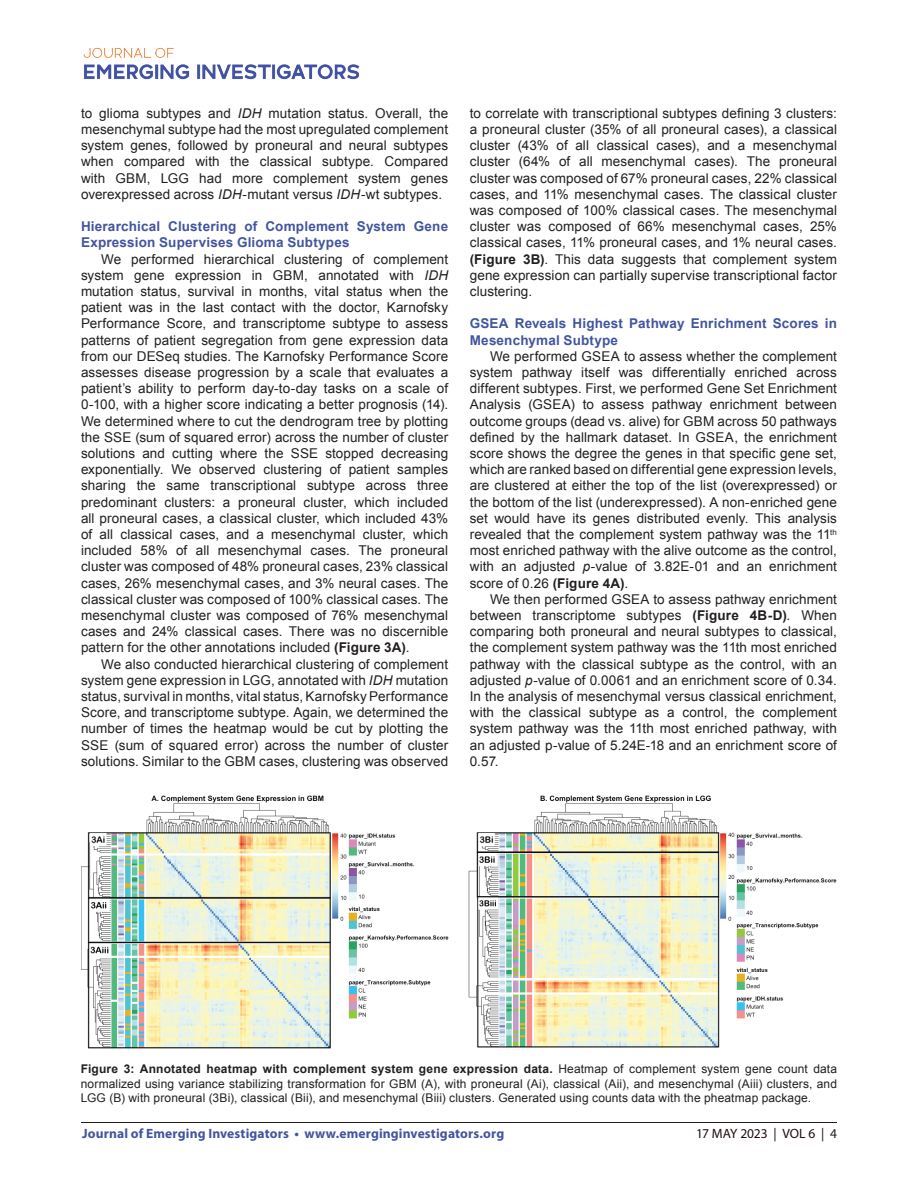
<style>
.page{position:relative;width:918px;height:1188px;background:#fff}
.page>*{position:absolute;margin:0;border:0;box-sizing:border-box;transform-origin:0 0}
.t1{font:13.5px/16.2px "Arial";letter-spacing:.005em;color:#231f20;text-align:justify}
.t2{font:700 13.5px/16.2px "Arial";letter-spacing:.01em;color:#43559f}
.t3{font:700 13.5px "Myriad Pro";letter-spacing:.01em;color:#43559f}
.t4{font:13.5px "Myriad Pro";letter-spacing:-.01em;color:#230e10}
.t5{font:12px/14.4px "Arial";letter-spacing:.01em;color:#231f20;text-align:justify}
.s1{font-style:italic}
.s2{font-weight:700}
.s3{color:#231f20}
</style>
<div class="page">
<hr style="left:81px;top:1122px;width:756px;height:1px;background:#231f20">
<img style="left:83px;top:47px;width:277px;height:33px">
<img style="left:81px;top:795px;width:756px;height:254px">
<p class="t1" style="left:81px;top:105px;width:369px">to glioma subtypes and <span class="s1">IDH</span> mutation status. Overall, the mesenchymal subtype had the most upregulated complement system genes, followed by proneural and neural subtypes when compared with the classical subtype. Compared with GBM, LGG had more complement system genes overexpressed across <span class="s1">IDH</span>-mutant versus <span class="s1">IDH</span>-wt subtypes.</p>
<p class="t2" style="left:81px;top:219px;width:369px">Hierarchical Clustering of Complement System Gene<br>Expression Supervises Glioma Subtypes</p>
<p class="t1" style="left:81px;top:251px;width:369px;text-indent:20px">We performed hierarchical clustering of complement system gene expression in GBM, annotated with <span class="s1">IDH </span>mutation status, survival in months, vital status when the patient was in the last contact with the doctor, Karnofsky Performance Score, and transcriptome subtype to assess patterns of patient segregation from gene expression data from our DESeq studies. The Karnofsky Performance Score assesses disease progression by a scale that evaluates a patient’s ability to perform day-to-day tasks on a scale of 0-100, with a higher score indicating a better prognosis (14).<br>We determined where to cut the dendrogram tree by plotting the SSE (sum of squared error) across the number of cluster solutions and cutting where the SSE stopped decreasing exponentially. We observed clustering of patient samples sharing the same transcriptional subtype across three predominant clusters: a proneural cluster, which included all proneural cases, a classical cluster, which included 43% of all classical cases, and a mesenchymal cluster, which included 58% of all mesenchymal cases. The proneural cluster was composed of 48% proneural cases, 23% classical cases, 26% mesenchymal cases, and 3% neural cases. The classical cluster was composed of 100% classical cases. The mesenchymal cluster was composed of 76% mesenchymal cases and 24% classical cases. There was no discernible pattern for the other annotations included <span class="s2">(Figure 3A)</span>.</p>
<p class="t1" style="left:81px;top:656px;width:369px;text-indent:20px">We also conducted hierarchical clustering of complement system gene expression in LGG, annotated with <span class="s1">IDH</span> mutation status, survival in months, vital status, Karnofsky Performance Score, and transcriptome subtype. Again, we determined the number of times the heatmap would be cut by plotting the SSE (sum of squared error) across the number of cluster solutions. Similar to the GBM cases, clustering was observed</p>
<p class="t1" style="left:470px;top:105px;width:369px">to correlate with transcriptional subtypes defining 3 clusters: a proneural cluster (35% of all proneural cases), a classical cluster (43% of all classical cases), and a mesenchymal cluster (64% of all mesenchymal cases). The proneural cluster was composed of 67% proneural cases, 22% classical cases, and 11% mesenchymal cases. The classical cluster was composed of 100% classical cases. The mesenchymal cluster was composed of 66% mesenchymal cases, 25% classical cases, 11% proneural cases, and 1% neural cases. <span class="s2">(Figure 3B)</span>. This data suggests that complement system gene expression can partially supervise transcriptional factor clustering.</p>
<p class="t2" style="left:470px;top:316px;width:369px">GSEA Reveals Highest Pathway Enrichment Scores in<br>Mesenchymal Subtype</p>
<p class="t1" style="left:470px;top:348px;width:369px;text-indent:20px">We performed GSEA to assess whether the complement system pathway itself was differentially enriched across different subtypes. First, we performed Gene Set Enrichment Analysis (GSEA) to assess pathway enrichment between outcome groups (dead vs. alive) for GBM across 50 pathways defined by the hallmark dataset. In GSEA, the enrichment score shows the degree the genes in that specific gene set, which are ranked based on differential gene expression levels, are clustered at either the top of the list (overexpressed) or the bottom of the list (underexpressed). A non-enriched gene set would have its genes distributed evenly. This analysis revealed that the complement system pathway was the 11<sup>th </sup>most enriched pathway with the alive outcome as the control, with an adjusted <span class="s1">p</span>-value of 3.82E-01 and an enrichment score of 0.26 <span class="s2">(Figure 4A)</span>.</p>
<p class="t1" style="left:470px;top:591px;width:369px;text-indent:20px">We then performed GSEA to assess pathway enrichment between transcriptome subtypes <span class="s2">(Figure 4B-D)</span>. When comparing both proneural and neural subtypes to classical, the complement system pathway was the 11th most enriched pathway with the classical subtype as the control, with an adjusted <span class="s1">p</span>-value of 0.0061 and an enrichment score of 0.34.<br>In the analysis of mesenchymal versus classical enrichment, with the classical subtype as a control, the complement system pathway was the 11th most enriched pathway, with an adjusted p-value of 5.24E-18 and an enrichment score of 0.57.</p>
<p class="t5" style="left:81px;top:1062px;width:758px"><span class="s2">Figure 3: Annotated heatmap with complement system gene expression data.</span> Heatmap of complement system gene count data normalized using variance stabilizing transformation for GBM (A), with proneural (Ai), classical (Aii), and mesenchymal (Aiii) clusters, and LGG (B) with proneural (3Bi), classical (Bii), and mesenchymal (Biii) clusters. Generated using counts data with the pheatmap package.</p>
<p class="t3" style="left:82px;top:1125px;width:424px">Journal of Emerging Investigators • www.emerginginvestigators.org</p>
<p class="t4" style="left:696px;top:1125px;width:142px">17 MAY 2023 | VOL 6 | <span class="s3">4</span></p>
</div>
